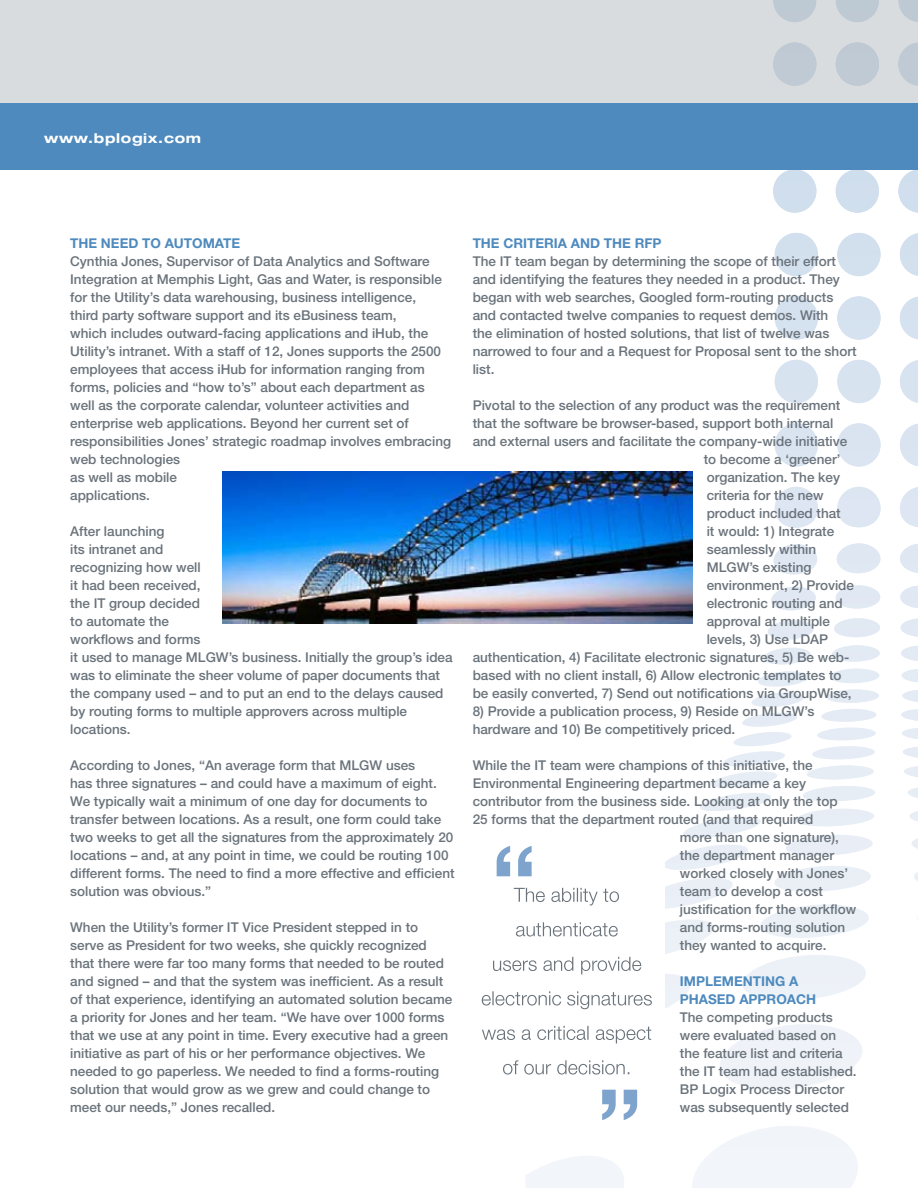
<style>
.page{position:relative;width:918px;height:1188px;background:#fff}
.page>*{position:absolute;margin:0;border:0;box-sizing:border-box;transform-origin:0 0}
.t1{font:500 13.5px/18px "Helvetica Neue";color:#6a737b}
.t2{font:700 13.5px/18px "Helvetica Neue";color:#4e8abe}
.t3{font:700 expanded 13.5px "Helvetica Neue";letter-spacing:.05em;color:#fff}
</style>
<div class="page">
<div style="left:775px;top:360px;width:43px;height:43px;background:#d8e3f0;border-radius:22px"></div>
<div style="left:837px;top:360px;width:44px;height:43px;background:#d8e3f0;border-radius:22px"></div>
<svg style="left:900px;top:360px;width:18px;height:43px"></svg>
<div style="left:775px;top:423px;width:43px;height:44px;background:#dae4f1;border-radius:22px"></div>
<svg style="left:773px;top:170px;width:145px;height:170px"></svg>
<svg style="left:901px;top:645px;width:17px;height:16px"></svg>
<div style="left:837px;top:423px;width:44px;height:44px;background:#dae4f1;border-radius:22px"></div>
<svg style="left:900px;top:487px;width:18px;height:40px"></svg>
<svg style="left:901px;top:618px;width:17px;height:19px"></svg>
<svg style="left:775px;top:487px;width:43px;height:41px"></svg>
<svg style="left:837px;top:543px;width:44px;height:30px"></svg>
<svg style="left:900px;top:423px;width:18px;height:43px"></svg>
<svg style="left:900px;top:543px;width:18px;height:30px"></svg>
<svg style="left:771px;top:587px;width:45px;height:24px"></svg>
<svg style="left:900px;top:585px;width:18px;height:23px"></svg>
<svg style="left:835px;top:585px;width:45px;height:24px"></svg>
<svg style="left:773px;top:544px;width:44px;height:31px"></svg>
<svg style="left:902px;top:690px;width:16px;height:12px"></svg>
<svg style="left:902px;top:728px;width:16px;height:49px"></svg>
<svg style="left:901px;top:709px;width:17px;height:12px"></svg>
<svg style="left:902px;top:669px;width:16px;height:14px"></svg>
<svg style="left:911px;top:838px;width:7px;height:11px"></svg>
<svg style="left:837px;top:487px;width:44px;height:40px"></svg>
<svg style="left:914px;top:872px;width:4px;height:9px"></svg>
<svg style="left:909px;top:811px;width:9px;height:11px"></svg>
<svg style="left:908px;top:787px;width:10px;height:11px"></svg>
<div style="left:0;top:0;width:918px;height:110px;background:#d9dcde"></div>
<div style="left:0;top:103px;width:918px;height:67px;background:#4e8abe"></div>
<img style="left:222px;top:472px;width:470px;height:152px">
<svg style="left:482px;top:618px;width:398px;height:570px"></svg>
<p class="t3" style="left:44px;top:129px;width:158px">www.bplogix.com</p>
<p class="t2" style="left:70px;top:234px;width:172px">THE NEED TO AUTOMATE</p>
<p class="t1" style="left:70px;top:252px;width:382px">Cynthia Jones, Supervisor of Data Analytics and Software Integration at Memphis Light, Gas and Water, is responsible for the Utility’s data warehousing, business intelligence,<br>third party software support and its eBusiness team,<br>which includes outward-facing applications and iHub, the Utility’s intranet. With a staff of 12, Jones supports the 2500 employees that access iHub for information ranging from forms, policies and “how to’s” about each department as well as the corporate calendar, volunteer activities and enterprise web applications. Beyond her current set of responsibilities Jones’ strategic roadmap involves embracing web technologies<br>as well as mobile<br>applications.</p>
<p class="t1" style="left:70px;top:522px;width:384px">After launching<br>its intranet and<br>recognizing how well<br>it had been received,<br>the IT group decided<br>to automate the<br>workflows and forms<br>it used to manage MLGW’s business. Initially the group’s idea was to eliminate the sheer volume of paper documents that the company used – and to put an end to the delays caused by routing forms to multiple approvers across multiple locations.</p>
<p class="t1" style="left:70px;top:756px;width:386px">According to Jones, “An average form that MLGW uses<br>has three signatures – and could have a maximum of eight.<br>We typically wait a minimum of one day for documents to transfer between locations. As a result, one form could take two weeks to get all the signatures from the approximately 20 locations – and, at any point in time, we could be routing 100 different forms. The need to find a more effective and efficient solution was obvious.”</p>
<p class="t1" style="left:70px;top:918px;width:384px">When the Utility’s former IT Vice President stepped in to serve as President for two weeks, she quickly recognized that there were far too many forms that needed to be routed and signed – and that the system was inefficient. As a result of that experience, identifying an automated solution became a priority for Jones and her team. “We have over 1000 forms that we use at any point in time. Every executive had a green initiative as part of his or her performance objectives. We needed to go paperless. We needed to find a forms-routing solution that would grow as we grew and could change to meet our needs,” Jones recalled.</p>
<p class="t2" style="left:473px;top:234px;width:190px">THE CRITERIA AND THE RFP</p>
<p class="t1" style="left:473px;top:252px;width:385px">The IT team began by determining the scope of their effort and identifying the features they needed in a product. They began with web searches, Googled form-routing products and contacted twelve companies to request demos. With<br>the elimination of hosted solutions, that list of twelve was narrowed to four and a Request for Proposal sent to the short list.</p>
<p class="t1" style="left:473px;top:396px;width:369px">Pivotal to the selection of any product was the requirement</p>
<p class="t1" style="left:473px;top:414px;width:362px">that the software be browser-based, support both internal</p>
<p class="t1" style="left:473px;top:432px;width:376px">and external users and facilitate the company-wide initiative</p>
<p class="t1" style="left:704px;top:450px;width:138px">to become a ‘greener’</p>
<p class="t1" style="left:707px;top:468px;width:135px">organization. The key</p>
<p class="t1" style="left:707px;top:486px;width:118px">criteria for the new</p>
<p class="t1" style="left:707px;top:504px;width:136px">product included that</p>
<p class="t1" style="left:707px;top:522px;width:129px">it would: 1) Integrate</p>
<p class="t1" style="left:707px;top:540px;width:111px">seamlessly within</p>
<p class="t1" style="left:707px;top:558px;width:106px">MLGW’s existing</p>
<p class="t1" style="left:707px;top:576px;width:149px">environment, 2) Provide</p>
<p class="t1" style="left:707px;top:594px;width:138px">electronic routing and</p>
<p class="t1" style="left:707px;top:612px;width:125px">approval at multiple</p>
<p class="t1" style="left:707px;top:630px;width:123px">levels, 3) Use LDAP</p>
<p class="t1" style="left:473px;top:648px;width:378px">authentication, 4) Facilitate electronic signatures, 5) Be web-</p>
<p class="t1" style="left:473px;top:666px;width:370px">based with no client install, 6) Allow electronic templates to</p>
<p class="t1" style="left:473px;top:684px;width:380px">be easily converted, 7) Send out notifications via GroupWise,</p>
<p class="t1" style="left:473px;top:702px;width:343px">8) Provide a publication process, 9) Reside on MLGW’s hardware and 10) Be competitively priced.</p>
<p class="t1" style="left:473px;top:756px;width:341px">While the IT team were champions of this initiative, the</p>
<p class="t1" style="left:473px;top:774px;width:335px">Environmental Engineering department became a key</p>
<p class="t1" style="left:473px;top:792px;width:366px">contributor from the business side. Looking at only the top</p>
<p class="t1" style="left:473px;top:810px;width:342px">25 forms that the department routed (and that required</p>
<p class="t1" style="left:680px;top:828px;width:161px">more than one signature),</p>
<p class="t1" style="left:680px;top:846px;width:156px">the department manager</p>
<p class="t1" style="left:680px;top:864px;width:170px">worked closely with Jones’</p>
<p class="t1" style="left:680px;top:882px;width:145px">team to develop a cost</p>
<p class="t1" style="left:680px;top:900px;width:178px">justification for the workflow</p>
<p class="t1" style="left:680px;top:918px;width:167px">and forms-routing solution</p>
<p class="t1" style="left:680px;top:936px;width:148px">they wanted to acquire.</p>
<p class="t2" style="left:680px;top:972px;width:138px">IMPLEMENTING A<br>PHASED APPROACH</p>
<p class="t1" style="left:680px;top:1008px;width:178px">The competing products were evaluated based on the feature list and criteria the IT team had established.<br>BP Logix Process Director was subsequently selected</p>
</div>
